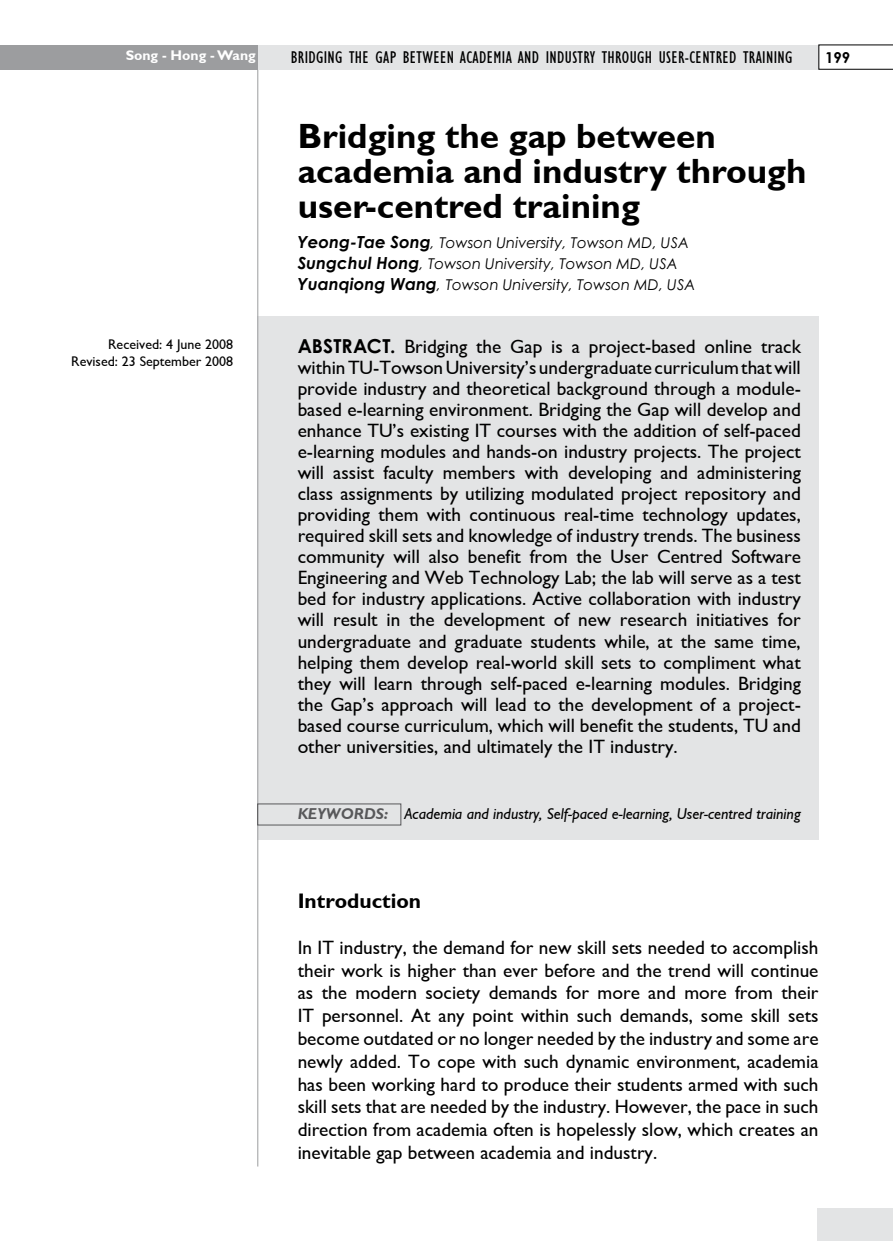
<style>
.page{position:relative;width:893px;height:1241px;background:#fff}
.page>*{position:absolute;margin:0;border:0;box-sizing:border-box;transform-origin:0 0}
.t1{font:700 35px/35px "Formamente";color:#000}
.t2{font:700 21px "Formamente";color:#000}
.t3{font:19.25px/21px "Formamente";color:#000;text-align:justify}
.t4{font:17.5px "Formamente Condensed";letter-spacing:.02em;color:#000}
.t5{font:italic 15.75px "Formamente";color:#000}
.t6{font:700 15.05px "Century Gothic";color:#000}
.t7{font:italic 14.88px/21px "Forma Gotik i";color:#000}
.t8{font:14px/16.8px "Formamente";color:#000;text-align:right}
.t9{font:700 14px "Formamente";color:#fff}
.s1{font-family:"Forma Gotik bi";font-weight:700;font-size:16.62px}
.s2{font-family:"Forma Gotik b";font-weight:700}
.s3{font-weight:700;color:#58585a}
</style>
<div class="page">
<div style="left:818px;top:1208px;width:75px;height:32px;background:#e3e4e5"></div>
<div style="left:257px;top:316px;width:562px;height:524px;background:#e3e4e5"></div>
<hr style="left:257px;top:50px;width:1px;height:1116px;background:#9c9d9f">
<div style="left:228px;top:45px;width:591px;height:24px;background:#e3e4e5"></div>
<div style="left:0;top:45px;width:258px;height:24px;background:#9c9d9f"></div>
<svg style="left:819px;top:45px;width:74px;height:24px"></svg>
<p class="t9" style="left:126px;top:47px;width:132px">Song - Hong - Wang</p>
<p class="t4" style="left:291px;top:47px;width:503px">BRIDGING THE GAP BETWEEN ACADEMIA AND INDUSTRY THROUGH USER-CENTRED TRAINING</p>
<p class="t6" style="left:825px;top:48px;width:27px">199</p>
<p class="t8" style="left:71px;top:336px;width:163px">Received: 4 June 2008<br>Revised: 23 September 2008</p>
<h1 class="t1" style="left:298px;top:120px;width:510px">Bridging the gap between academia and industry through user-centred training</h1>
<p class="t7" style="left:298px;top:232px;width:399px"><span class="s1">Yeong-Tae Song</span>, Towson University, Towson MD, USA<br><span class="s1">Sungchul Hong</span>, Towson University, Towson MD, USA<br><span class="s1">Yuanqiong Wang</span>, Towson University, Towson MD, USA</p>
<p class="t3" style="left:298px;top:336px;width:505px"><span class="s2">ABSTRACT.</span> Bridging the Gap is a project-based online track within TU-Towson University’s undergraduate curriculum that will provide industry and theoretical background through a module&shy;based e-learning environment. Bridging the Gap will develop and enhance TU’s existing IT courses with the addition of self-paced e-learning modules and hands-on industry projects. The project will assist faculty members with developing and administering class assignments by utilizing modulated project repository and providing them with continuous real-time technology updates, required skill sets and knowledge of industry trends. The business community will also benefit from the User Centred Software Engineering and Web Technology Lab; the lab will serve as a test bed for industry applications. Active collaboration with industry will result in the development of new research initiatives for undergraduate and graduate students while, at the same time, helping them develop real-world skill sets to compliment what they will learn through self-paced e-learning modules. Bridging the Gap’s approach will lead to the development of a project&shy;based course curriculum, which will benefit the students, TU and other universities, and ultimately the IT industry.</p>
<p class="t5" style="left:298px;top:804px;width:505px"><span class="s3">KEYWORDS:</span> Academia and industry, Self-paced e-learning, User-centred training</p>
<p class="t2" style="left:298px;top:888px;width:125px">Introduction</p>
<p class="t3" style="left:298px;top:936px;width:522px;line-height:22.8px">In IT industry, the demand for new skill sets needed to accomplish their work is higher than ever before and the trend will continue as the modern society demands for more and more from their IT personnel. At any point within such demands, some skill sets become outdated or no longer needed by the industry and some are newly added. To cope with such dynamic environment, academia has been working hard to produce their students armed with such skill sets that are needed by the industry. However, the pace in such direction from academia often is hopelessly slow, which creates an inevitable gap between academia and industry.</p>
</div>
